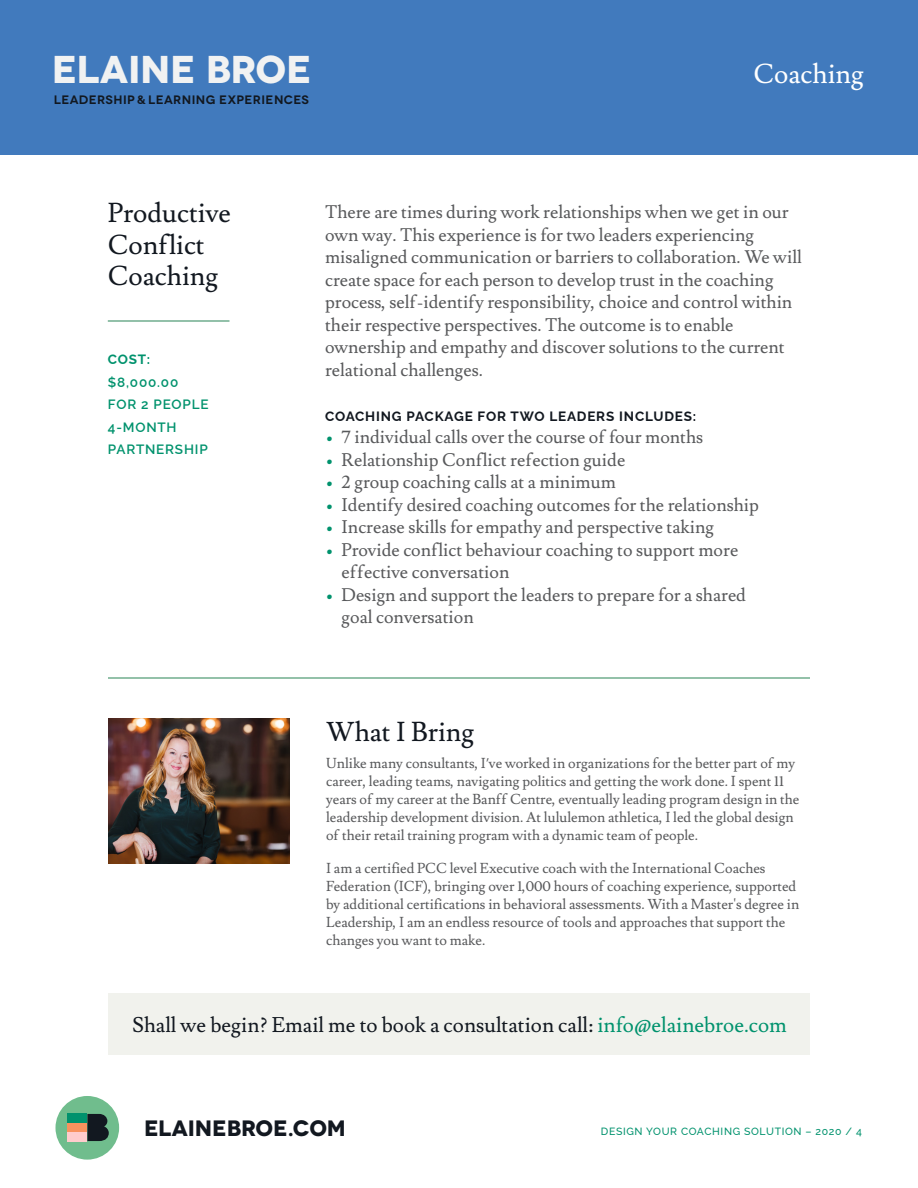
<style>
.page{position:relative;width:918px;height:1188px;background:#fff}
.page>*{position:absolute;margin:0;border:0;box-sizing:border-box;transform-origin:0 0}
.t1{font:700 38.7px "Novecentowide";letter-spacing:-.01em;color:#f1f2f2}
.t2{font:27px/31.5px "Lusitana";color:#121820}
.t3{font:27px "Lusitana";color:#fff}
.t4{font:700 22.2px "Novecentowide";letter-spacing:-.01em;color:#121820}
.t5{font:21px "Lusitana";color:#121820}
.t6{font:18px/22.5px "Lusitana";color:#58595b}
.t7{font:14.25px/18px "Lusitana";color:#58595b}
.t8{font:700 13.5px "Raleway";letter-spacing:.06em;color:#121820}
.t9{font:600 13.5px/22.5px "Raleway";letter-spacing:.06em;color:#00926d}
.t10{font:700 13.5px "Raleway";color:#00926d}
.t11{font:600 12.3px "Novecentowide";letter-spacing:.035em;color:#121820}
.t12{font:500 10.5px "Raleway";letter-spacing:.06em;color:#00926d}
.s1{font-family:"Raleway";font-weight:700}
.s2{color:#00926d}
.s3{font-family:"Myriad Pro"}
</style>
<div class="page">
<div style="left:108px;top:994px;width:702px;height:61px;background:#f1f2ed"></div>
<div style="left:0;top:0;width:918px;height:154px;background:#417abd"></div>
<div style="left:55px;top:1096px;width:64px;height:64px;background:#70bd8d;border-radius:50%"></div>
<svg style="left:87px;top:1114px;width:22px;height:27px"></svg>
<div style="left:67px;top:1114px;width:20px;height:9px;background:#00926d"></div>
<div style="left:67px;top:1123px;width:20px;height:9px;background:#f8925e"></div>
<div style="left:67px;top:1132px;width:20px;height:9px;background:#fcc"></div>
<img style="left:109px;top:719px;width:181px;height:144px">
<hr style="left:108px;top:677px;width:702px;height:2px;background:#70ad8e">
<hr style="left:108px;top:320px;width:121px;height:2px;background:#70ad8e">
<h1 class="t1" style="left:52px;top:45px;width:262px">ELAINE BROE</h1>
<p class="t11" style="left:54px;top:92px;width:257px">LEADERSHIP <span class="s1">&amp;</span> LEARNING EXPERIENCES</p>
<h2 class="t3" style="left:754px;top:58px;width:112px">Coaching</h2>
<h2 class="t2" style="left:108px;top:198px;width:125px">Productive<br>Conflict<br>Coaching</h2>
<p class="t6" style="left:325px;top:202px;width:478px">There are times during work relationships when we get in our own way. This experience is for two leaders experiencing misaligned communication or barriers to collaboration. We will create space for each person to develop trust in the coaching process, self-identify responsibility, choice and control within their respective perspectives. The outcome is to enable ownership and empathy and discover solutions to the current relational challenges.</p>
<p class="t8" style="left:325px;top:405px;width:373px">COACHING PACKAGE FOR TWO LEADERS INCLUDES:</p>
<p class="t6" style="left:325px;top:427px;width:380px"><span class="s2">•</span> 7 individual calls over the course of four months</p>
<p class="t6" style="left:325px;top:449px;width:302px"><span class="s2">•</span> Relationship Conflict refection guide</p>
<p class="t6" style="left:325px;top:472px;width:292px"><span class="s2">•</span> 2 group coaching calls at a minimum</p>
<p class="t6" style="left:325px;top:494px;width:435px"><span class="s2">•</span> Identify desired coaching outcomes for the relationship</p>
<p class="t6" style="left:325px;top:517px;width:390px"><span class="s2">•</span> Increase skills for empathy and perspective taking</p>
<p class="t6" style="left:342px;top:539px;width:398px;text-indent:-17px"><span class="s2">•</span> Provide conflict behaviour coaching to support more effective conversation</p>
<p class="t6" style="left:342px;top:584px;width:406px;text-indent:-17px"><span class="s2">•</span> Design and support the leaders to prepare for a shared goal conversation</p>
<p class="t10" style="left:108px;top:349px;width:44px">COST:</p>
<p class="t9" style="left:108px;top:369px;width:102px">$8,000.00<br>FOR 2 PEOPLE<br>4-MONTH<br>PARTNERSHIP</p>
<h2 class="t2" style="left:326px;top:717px;width:150px">What I Bring</h2>
<p class="t7" style="left:326px;top:755px;width:475px">Unlike many consultants, I<span class="s3">’</span>ve worked in organizations for the better part of my career, leading teams, navigating politics and getting the work done. I spent 11 years of my career at the Banff Centre, eventually leading program design in the leadership development division. At lululemon athletica, I led the global design of their retail training program with a dynamic team of people.</p>
<p class="t7" style="left:326px;top:860px;width:475px">I am a certified PCC level Executive coach with the International Coaches Federation (ICF), bringing over 1,000 hours of coaching experience, supported by additional certifications in behavioral assessments. With a Master's degree in Leadership, I am an endless resource of tools and approaches that support the changes you want to make.</p>
<p class="t5" style="left:133px;top:1012px;width:656px">Shall we begin? Email me to book a consultation call: <span class="s2">info@elainebroe.com</span></p>
<p class="t4" style="left:144px;top:1114px;width:203px">ELAINEBROE.COM</p>
<p class="t12" style="left:601px;top:1123px;width:263px">DESIGN YOUR COACHING SOLUTION – 2020 / 4</p>
</div>
